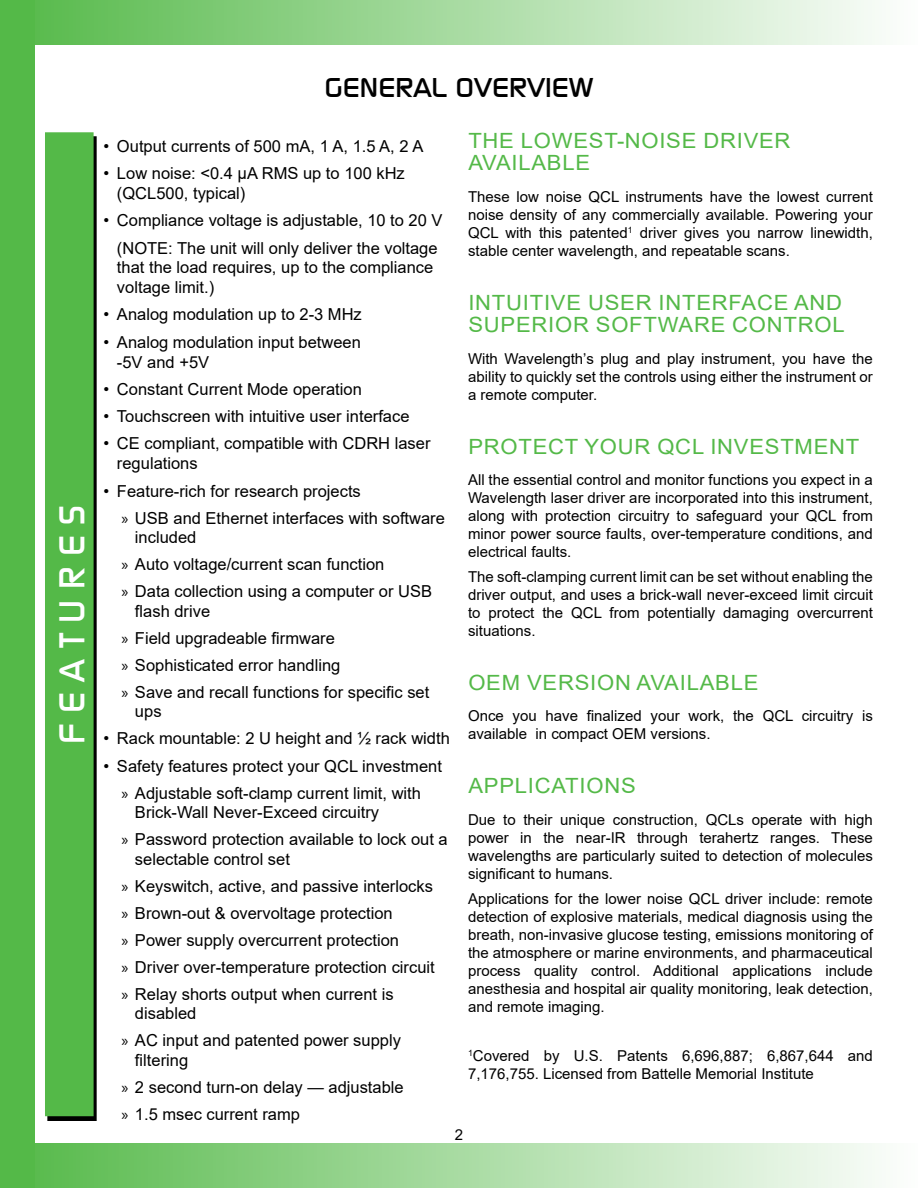
<style>
.page{position:relative;width:918px;height:1188px;background:#fff}
.page>*{position:absolute;margin:0;border:0;box-sizing:border-box;transform-origin:0 0}
.t1{font:35.7px "Modaerne";color:#fff;scale:1.04 1}
.t2{font:27px "Modaerne";color:#000;scale:1.11 1}
.t3{font:21px/22.5px "Arial";letter-spacing:.035em;color:#54b948;scale:1.05 1}
.t4{font:16.5px/27px "Arial";color:#000}
.t5{font:15px/18px "Arial";color:#000;text-align:justify}
.s1{font-family:"Myriad Pro"}
</style>
<div class="page">
<div style="left:1px;top:1px;width:916px;height:43px;background:linear-gradient(to right,#54b948,#fdfefd)"></div>
<div style="left:0;top:0;width:918px;height:45px;border:2px solid #54b948"></div>
<div style="left:1px;top:1144px;width:916px;height:43px;background:linear-gradient(to right,#54b948,#fdfefd)"></div>
<div style="left:0;top:1143px;width:918px;height:45px;border:2px solid #54b948"></div>
<div style="left:0;top:0;width:34px;height:1188px;background:#54b948"></div>
<hr style="left:917px;top:0;width:1px;height:1188px;background:#54b948">
<div style="left:47px;top:136px;width:50px;height:985px;background:#000"></div>
<div style="left:46px;top:133px;width:47px;height:982px;background:#54b948"></div>
<div style="left:45px;top:132px;width:49px;height:984px;border:1px solid #54b948"></div>
<h1 class="t1" style="left:52px;top:744px;width:231px;rotate:-90deg">F E A T U R E S</h1>
<h2 class="t2" style="left:324px;top:73px;width:244px">GENERAL OVERVIEW</h2>
<h3 class="t3" style="left:468px;top:129px;width:308px">THE LOWEST-NOISE DRIVER<br>AVAILABLE</h3>
<p class="t5" style="left:468px;top:187px;width:406px">These low noise QCL instruments have the lowest current noise density of any commercially available. Powering your QCL with this patented<sup>1</sup> driver gives you narrow linewidth, stable center wavelength, and repeatable scans.</p>
<h3 class="t3" style="left:468px;top:291px;width:360px">INTUITIVE USER INTERFACE AND<br>SUPERIOR SOFTWARE CONTROL</h3>
<p class="t5" style="left:468px;top:349px;width:406px">With Wavelength’s plug and play instrument, you have the ability to quickly set the controls using either the instrument or a remote computer.</p>
<h3 class="t3" style="left:468px;top:435px;width:374px">PROTECT YOUR QCL INVESTMENT</h3>
<p class="t5" style="left:468px;top:471px;width:406px">All the essential control and monitor functions you expect in a Wavelength laser driver are incorporated into this instrument, along with protection circuitry to safeguard your QCL from minor power source faults, over-temperature conditions, and electrical faults.</p>
<p class="t5" style="left:468px;top:568px;width:406px">The soft-clamping current limit can be set without enabling the driver output, and uses a brick-wall never-exceed limit circuit to protect the QCL from potentially damaging overcurrent situations.</p>
<h3 class="t3" style="left:468px;top:671px;width:278px">OEM VERSION AVAILABLE</h3>
<p class="t5" style="left:468px;top:707px;width:406px">Once you have finalized your work, the QCL circuitry is available in compact OEM versions.</p>
<h3 class="t3" style="left:468px;top:775px;width:161px">APPLICATIONS</h3>
<p class="t5" style="left:468px;top:811px;width:406px">Due to their unique construction, QCLs operate with high power in the near-IR through terahertz ranges. These wavelengths are particularly suited to detection of molecules significant to humans.</p>
<p class="t5" style="left:468px;top:889px;width:407px">Applications for the lower noise QCL driver include: remote detection of explosive materials, medical diagnosis using the breath, non-invasive glucose testing, emissions monitoring of the atmosphere or marine environments, and pharmaceutical process quality control. Additional applications include anesthesia and hospital air quality monitoring, leak detection, and remote imaging.</p>
<p class="t5" style="left:468px;top:1047px;width:406px"><sup>1</sup>Covered by U.S. Patents 6,696,887; 6,867,644 and<br>7,176,755. Licensed from Battelle Memorial Institute</p>
<p class="t4" style="left:104px;top:132px;width:321px">• Output currents of 500 mA, 1 A, 1.5 A, 2 A</p>
<p class="t4" style="left:117px;top:163px;width:289px;line-height:19.8px;text-indent:-13px">• Low noise: &lt;0.4 μA RMS up to 100 kHz (QCL500, typical)</p>
<p class="t4" style="left:104px;top:207px;width:341px;text-align:center">• Compliance voltage is adjustable, 10 to 20 V (NOTE: The unit will only deliver the voltage</p>
<p class="t4" style="left:117px;top:258px;width:318px;line-height:19.8px">that the load requires, up to the compliance voltage limit.)</p>
<p class="t4" style="left:104px;top:301px;width:260px">• Analog modulation up to 2-3 MHz</p>
<p class="t4" style="left:117px;top:332px;width:245px;line-height:19.8px;text-indent:-13px">• Analog modulation input between -5V and +5V</p>
<p class="t4" style="left:104px;top:375px;width:260px">• Constant Current Mode operation</p>
<p class="t4" style="left:104px;top:403px;width:308px">• Touchscreen with intuitive user interface</p>
<p class="t4" style="left:117px;top:434px;width:315px;line-height:19.8px;text-indent:-13px">• CE compliant, compatible with CDRH laser regulations</p>
<p class="t4" style="left:122px;top:477px;width:325px;text-indent:-18px">• Feature-rich for research projects<br><span class="s1">»</span> USB and Ethernet interfaces with software</p>
<p class="t4" style="left:122px;top:524px;width:312px;text-indent:13px">included<br><span class="s1">»</span> Auto voltage/current scan function<br><span class="s1">»</span> Data collection using a computer or USB</p>
<p class="t4" style="left:122px;top:597px;width:309px;text-indent:13px">flash drive<br><span class="s1">»</span> Field upgradeable firmware<br><span class="s1">»</span> Sophisticated error handling<br><span class="s1">»</span> Save and recall functions for specific set</p>
<p class="t4" style="left:135px;top:698px;width:28px">ups</p>
<p class="t4" style="left:103px;top:725px;width:348px">• Rack mountable: 2 U height and ½ rack width</p>
<p class="t4" style="left:103px;top:752px;width:340px;text-align:center">• Safety features protect your QCL investment <span class="s1">»</span> Adjustable soft-clamp current limit, with</p>
<p class="t4" style="left:122px;top:799px;width:328px;text-indent:13px">Brick-Wall Never-Exceed circuitry<br><span class="s1">»</span> Password protection available to lock out a</p>
<p class="t4" style="left:122px;top:845px;width:315px;text-indent:13px">selectable control set<br><span class="s1">»</span> Keyswitch, active, and passive interlocks <span class="s1">»</span> Brown-out &amp; overvoltage protection<br><span class="s1">»</span> Power supply overcurrent protection<br><span class="s1">»</span> Driver over-temperature protection circuit <span class="s1">»</span> Relay shorts output when current is</p>
<p class="t4" style="left:122px;top:1000px;width:281px;text-indent:13px">disabled<br><span class="s1">»</span> AC input and patented power supply</p>
<p class="t4" style="left:122px;top:1046px;width:284px;text-indent:13px">filtering<br><span class="s1">»</span> 2 second turn-on delay — adjustable <span class="s1">»</span> 1.5 msec current ramp</p>
<p class="t5" style="left:455px;top:1125px;width:10px">2</p>
</div>
